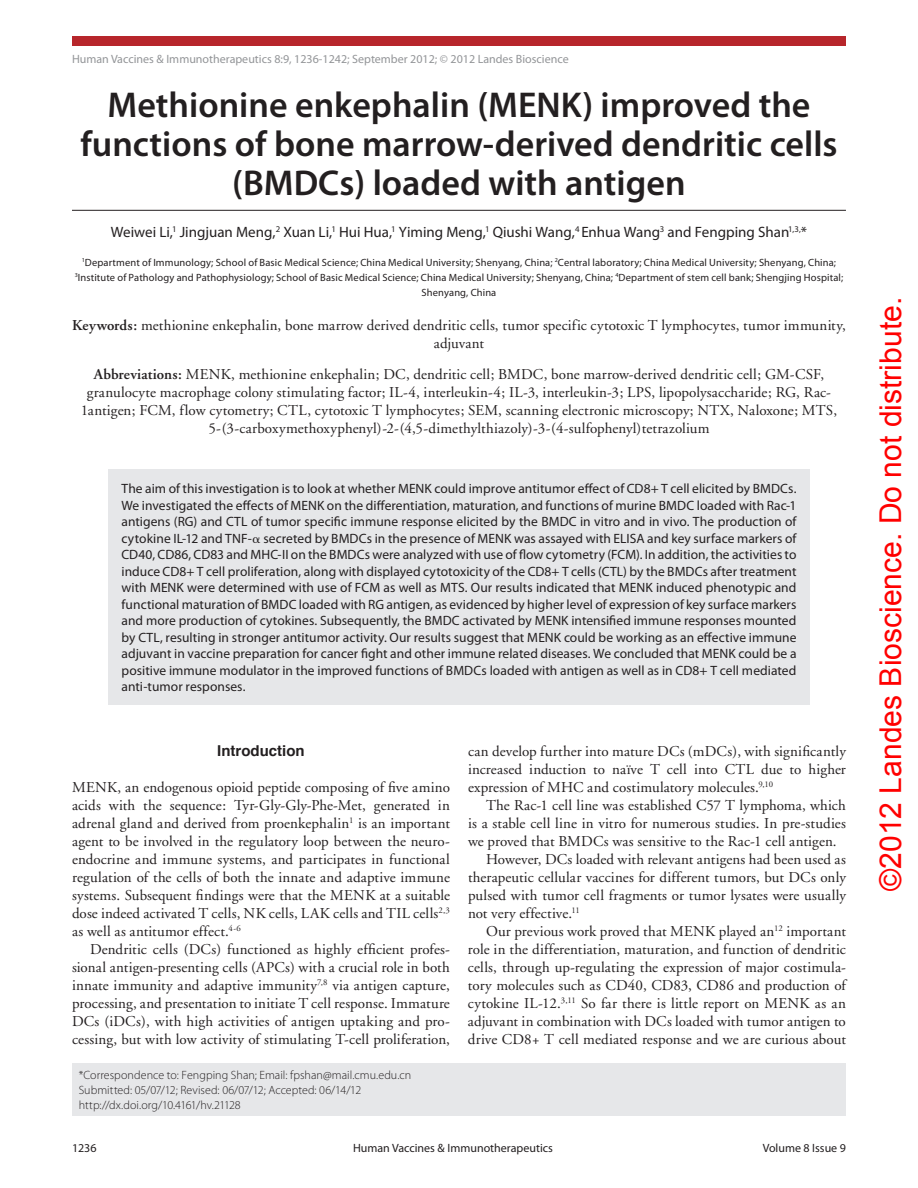
<style>
.page{position:relative;width:918px;height:1188px;background:#fff}
.page>*{position:absolute;margin:0;border:0;box-sizing:border-box;transform-origin:0 0}
.t1{font:600 36px/39px "Myriad Pro";color:#231f20;text-align:center}
.t2{font:30.15px "Arial";color:#f00}
.t3{font:15px/18px "Adobe Garamond";letter-spacing:.01em;color:#231f20;text-align:justify}
.t4{font:15px "Myriad Pro";color:#231f20}
.t5{font:700 15px "Helvetica";color:#231f20}
.t6{font:13.5px/16.5px "Myriad Pro";letter-spacing:.005em;color:#231f20;text-align:justify}
.t7{font:300 12px/15px "Myriad Pro";color:#231f20}
.t8{font:12px "Myriad Pro";color:#939598}
.t9{font:12px "Myriad Pro";color:#231f20}
.t10{font:10.5px/15px "Myriad Pro";letter-spacing:.015em;color:#231f20;text-align:center}
.s1{font-weight:600}
.s2{font-family:"Universal Std Greekw Math Pi"}
</style>
<div class="page">
<div style="left:72px;top:36px;width:774px;height:10px;background:#b7262b"></div>
<div style="left:72px;top:1063px;width:774px;height:53px;background:#e6e7e9"></div>
<div style="left:108px;top:469px;width:702px;height:236px;background:#e6e7e9"></div>
<hr style="left:72px;top:210px;width:774px;height:1px;background:#231f20">
<p class="t8" style="left:72px;top:52px;width:498px">Human Vaccines &amp; Immunotherapeutics 8:9, 1236-1242; September 2012; © 2012 Landes Bioscience</p>
<h1 class="t1" style="left:80px;top:85px;width:759px">Methionine enkephalin (MENK) improved the functions of bone marrow-derived dendritic cells (BMDCs) loaded with antigen</h1>
<p class="t4" style="left:111px;top:223px;width:698px">Weiwei Li,<sup>1</sup> Jingjuan Meng,<sup>2</sup> Xuan Li,<sup>1</sup> Hui Hua,<sup>1</sup> Yiming Meng,<sup>1</sup> Qiushi Wang,<sup>4</sup> Enhua Wang<sup>3</sup> and Fengping Shan<sup>1,3,</sup>*</p>
<p class="t10" style="left:75px;top:255px;width:770px"><sup>1</sup>Department of Immunology; School of Basic Medical Science; China Medical University; Shenyang, China; <sup>2</sup>Central laboratory; China Medical University; Shenyang, China;<br><sup>3</sup>Institute of Pathology and Pathophysiology; School of Basic Medical Science; China Medical University; Shenyang, China; <sup>4</sup>Department of stem cell bank; Shengjing Hospital;<br>Shenyang, China</p>
<p class="t3" style="left:72px;top:317px;width:775px;text-align:center"><span class="s1">Keywords:</span> methionine enkephalin, bone marrow derived dendritic cells, tumor specific cytotoxic T lymphocytes, tumor immunity, adjuvant</p>
<p class="t3" style="left:81px;top:366px;width:758px;text-align:center"><span class="s1">Abbreviations:</span> MENK, methionine enkephalin; DC, dendritic cell; BMDC, bone marrow-derived dendritic cell; GM-CSF, granulocyte macrophage colony stimulating factor; IL-4, interleukin-4; IL-3, interleukin-3; LPS, lipopolysaccharide; RG, Rac-1antigen; FCM, flow cytometry; CTL, cytotoxic T lymphocytes; SEM, scanning electronic microscopy; NTX, Naloxone; MTS, 5-(3-carboxymethoxyphenyl)-2-(4,5-dimethylthiazoly)-3-(4-sulfophenyl)tetrazolium</p>
<p class="t6" style="left:122px;top:480px;width:677px">The aim of this investigation is to look at whether MENK could improve antitumor effect of CD8+ T cell elicited by BMDCs.<br>We investigated the effects of MENK on the differentiation, maturation, and functions of murine BMDC loaded with Rac-1 antigens (RG) and CTL of tumor specific immune response elicited by the BMDC in vitro and in vivo. The production of cytokine IL-12 and TNF-<span class="s2">α</span> secreted by BMDCs in the presence of MENK was assayed with ELISA and key surface markers of CD40, CD86, CD83 and MHC-II on the BMDCs were analyzed with use of flow cytometry (FCM). In addition, the activities to induce CD8+ T cell proliferation, along with displayed cytotoxicity of the CD8+ T cells (CTL) by the BMDCs after treatment with MENK were determined with use of FCM as well as MTS. Our results indicated that MENK induced phenotypic and functional maturation of BMDC loaded with RG antigen, as evidenced by higher level of expression of key surface markers and more production of cytokines. Subsequently, the BMDC activated by MENK intensified immune responses mounted by CTL, resulting in stronger antitumor activity. Our results suggest that MENK could be working as an effective immune adjuvant in vaccine preparation for cancer fight and other immune related diseases. We concluded that MENK could be a positive immune modulator in the improved functions of BMDCs loaded with antigen as well as in CD8+ T cell mediated anti-tumor responses.</p>
<p class="t5" style="left:217px;top:739px;width:89px">Introduction</p>
<p class="t3" style="left:72px;top:779px;width:379px">MENK, an endogenous opioid peptide composing of five amino acids with the sequence: Tyr-Gly-Gly-Phe-Met, generated in adrenal gland and derived from proenkephalin<sup>1</sup> is an important agent to be involved in the regulatory loop between the neuro&shy;endocrine and immune systems, and participates in functional regulation of the cells of both the innate and adaptive immune systems. Subsequent findings were that the MENK at a suitable dose indeed activated T cells, NK cells, LAK cells and TIL cells<sup>2,3 </sup>as well as antitumor effect.<sup>4-6</sup></p>
<p class="t3" style="left:72px;top:941px;width:379px;text-indent:18px">Dendritic cells (DCs) functioned as highly efficient profes&shy;sional antigen-presenting cells (APCs) with a crucial role in both innate immunity and adaptive immunity<sup>7,8</sup> via antigen capture, processing, and presentation to initiate T cell response. Immature DCs (iDCs), with high activities of antigen uptaking and pro&shy;cessing, but with low activity of stimulating T-cell proliferation,</p>
<p class="t7" style="left:79px;top:1068px;width:334px">*Correspondence to: Fengping Shan; Email: fpshan@mail.cmu.edu.cn<br>Submitted: 05/07/12; Revised: 06/07/12; Accepted: 06/14/12 http://dx.doi.org/10.4161/hv.21128</p>
<p class="t3" style="left:468px;top:743px;width:379px">can develop further into mature DCs (mDCs), with significantly increased induction to naïve T cell into CTL due to higher expression of MHC and costimulatory molecules.<sup>9,10</sup></p>
<p class="t3" style="left:486px;top:797px;width:361px">The Rac-1 cell line was established C57 T lymphoma, which</p>
<p class="t3" style="left:468px;top:815px;width:379px">is a stable cell line in vitro for numerous studies. In pre-studies</p>
<p class="t3" style="left:468px;top:833px;width:370px">we proved that BMDCs was sensitive to the Rac-1 cell antigen.</p>
<p class="t3" style="left:486px;top:851px;width:361px">However, DCs loaded with relevant antigens had been used as</p>
<p class="t3" style="left:468px;top:869px;width:379px">therapeutic cellular vaccines for different tumors, but DCs only</p>
<p class="t3" style="left:468px;top:887px;width:379px">pulsed with tumor cell fragments or tumor lysates were usually</p>
<p class="t3" style="left:468px;top:905px;width:113px">not very effective.<sup>11</sup></p>
<p class="t3" style="left:486px;top:923px;width:361px">Our previous work proved that MENK played an<sup>12</sup> important</p>
<p class="t3" style="left:468px;top:941px;width:379px">role in the differentiation, maturation, and function of dendritic</p>
<p class="t3" style="left:468px;top:959px;width:379px">cells, through up-regulating the expression of major costimula-</p>
<p class="t3" style="left:468px;top:977px;width:379px">tory molecules such as CD40, CD83, CD86 and production of</p>
<p class="t3" style="left:468px;top:995px;width:379px">cytokine IL-12.<sup>3,11</sup> So far there is little report on MENK as an</p>
<p class="t3" style="left:468px;top:1013px;width:379px">adjuvant in combination with DCs loaded with tumor antigen to</p>
<p class="t3" style="left:468px;top:1031px;width:379px">drive CD8+ T cell mediated response and we are curious about</p>
<p class="t9" style="left:72px;top:1141px;width:26px">1236</p>
<p class="t9" style="left:353px;top:1141px;width:201px">Human Vaccines &amp; Immunotherapeutics</p>
<p class="t9" style="left:763px;top:1141px;width:85px">Volume 8 Issue 9</p>
<h2 class="t2" style="left:871px;top:891px;width:595px;rotate:-90deg">©2012 Landes Bioscience. Do not distribute.</h2>
</div>
